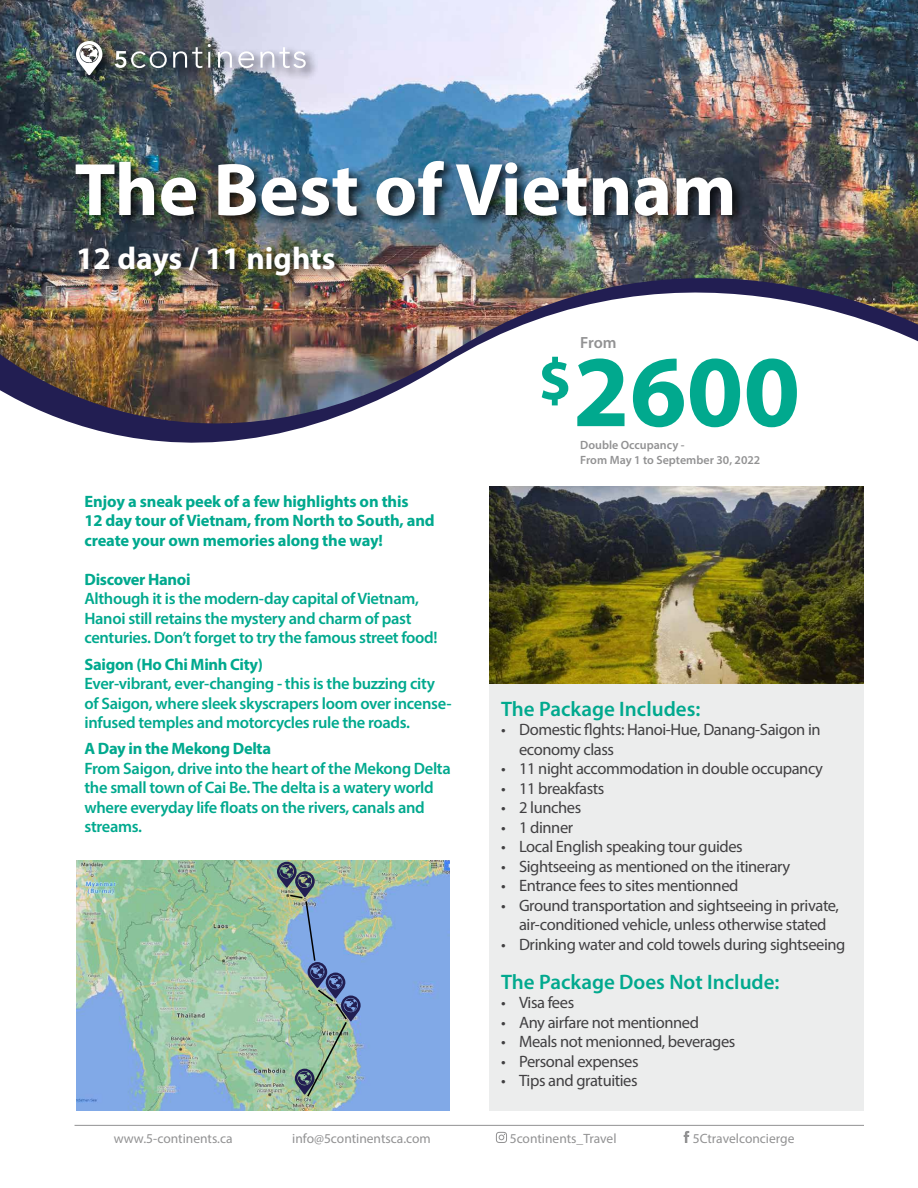
<style>
.page{position:relative;width:918px;height:1188px;background:#fff}
.page>*{position:absolute;margin:0;border:0;box-sizing:border-box;transform-origin:0 0}
.t1{font:700 102.3px "Myriad Pro";color:#01a98e}
.t2{font:700 75px "Myriad Pro";color:#fff}
.t3{font:700 31.5px "Myriad Pro";color:#fff}
.t4{font:600 21px "Myriad Pro";color:#01a98e}
.t5{font:16.5px/19.5px "Myriad Pro";letter-spacing:-.025em;color:#414042}
.t6{font:600 16.5px/19.5px "Myriad Pro";letter-spacing:-.02em;color:#01a98e}
.t7{font:700 16.5px/19.5px "Myriad Pro";letter-spacing:-.01em;color:#01a98e}
.t8{font:600 16.2px "Myriad Pro";color:#929293}
.t9{font:13.5px "Myriad Pro";color:#929293}
.t10{font:600 12px/14.4px "Myriad Pro";color:#929293}
</style>
<div class="page">
<svg style="left:79px;top:425px;width:232px;height:18px;fill:#221e52"></svg>
<img style="left:0;top:0;width:918px;height:425px">
<svg style="left:496px;top:1132px;width:11px;height:11px"></svg>
<svg style="left:684px;top:1131px;width:5px;height:12px"></svg>
<hr style="left:75px;top:1125px;width:789px;height:1px;background:#929293">
<img style="left:489px;top:486px;width:375px;height:199px">
<div style="left:489px;top:685px;width:375px;height:426px;background:#eceded"></div>
<div style="left:73px;top:157px;width:672px;height:70px;background:#000;opacity:.75"></div>
<div style="left:77px;top:243px;width:270px;height:44px;background:#000;opacity:.75"></div>
<img style="left:76px;top:860px;width:373px;height:251px">
<div style="left:73px;top:38px;width:245px;height:49px;background:#000;opacity:.75"></div>
<svg style="left:115px;top:51px;width:52px;height:17px"></svg>
<svg style="left:173px;top:44px;width:38px;height:24px"></svg>
<svg style="left:218px;top:51px;width:14px;height:17px"></svg>
<svg style="left:238px;top:51px;width:16px;height:17px"></svg>
<svg style="left:260px;top:47px;width:46px;height:21px"></svg>
<svg style="left:76px;top:41px;width:27px;height:34px"></svg>
<img style="left:277px;top:862px;width:84px;height:236px">
<h2 class="t2" style="left:75px;top:141px;width:664px">The Best of Vietnam</h2>
<h3 class="t3" style="left:76px;top:238px;width:261px">12 days / 11 nights</h3>
<p class="t8" style="left:580px;top:332px;width:38px">From</p>
<h1 class="t1" style="left:538px;top:325px;width:263px"><sup>$</sup>2600</h1>
<p class="t7" style="left:84px;top:491px;width:352px">Enjoy a sneak peek of a few highlights on this<br>12 day tour of Vietnam, from North to South, and create your own memories along the way!</p>
<p class="t7" style="left:84px;top:569px;width:108px">Discover Hanoi</p>
<p class="t6" style="left:84px;top:589px;width:355px">Although it is the modern-day capital of Vietnam,<br>Hanoi still retains the mystery and charm of past centuries. Don’t forget to try the famous street food!</p>
<p class="t7" style="left:84px;top:654px;width:180px">Saigon (Ho Chi Minh City)</p>
<p class="t6" style="left:84px;top:674px;width:369px">Ever-vibrant, ever-changing - this is the buzzing city of Saigon, where sleek skyscrapers loom over incense&shy;infused temples and motorcycles rule the roads.</p>
<p class="t7" style="left:84px;top:739px;width:188px">A Day in the Mekong Delta</p>
<p class="t6" style="left:84px;top:758px;width:368px">From Saigon, drive into the heart of the Mekong Delta the small town of Cai Be. The delta is a watery world where everyday life floats on the rivers, canals and streams.</p>
<p class="t10" style="left:580px;top:438px;width:182px">Double Occupancy -<br>From May 1 to September 30, 2022</p>
<p class="t4" style="left:501px;top:695px;width:201px">The Package Includes:</p>
<p class="t5" style="left:519px;top:720px;width:303px;text-indent:-18px">• Domestic flghts: Hanoi-Hue, Danang-Saigon in economy class</p>
<p class="t5" style="left:501px;top:759px;width:324px">• 11 night accommodation in double occupancy</p>
<p class="t5" style="left:501px;top:778px;width:105px">• 11 breakfasts</p>
<p class="t5" style="left:501px;top:798px;width:82px">• 2 lunches</p>
<p class="t5" style="left:501px;top:817px;width:74px">• 1 dinner</p>
<p class="t5" style="left:501px;top:837px;width:243px">• Local English speaking tour guides</p>
<p class="t5" style="left:501px;top:856px;width:291px">• Sightseeing as mentioned on the itinerary</p>
<p class="t5" style="left:501px;top:876px;width:239px">• Entrance fees to sites mentionned</p>
<p class="t5" style="left:501px;top:895px;width:339px;text-align:center">• Ground transportation and sightseeing in private, air-conditioned vehicle, unless otherwise stated</p>
<p class="t5" style="left:501px;top:934px;width:346px">• Drinking water and cold towels during sightseeing</p>
<p class="t4" style="left:501px;top:968px;width:280px">The Package Does Not Include:</p>
<p class="t5" style="left:501px;top:993px;width:75px">• Visa fees</p>
<p class="t5" style="left:501px;top:1012px;width:199px">• Any airfare not mentionned</p>
<p class="t5" style="left:501px;top:1032px;width:236px">• Meals not menionned, beverages</p>
<p class="t5" style="left:501px;top:1051px;width:139px">• Personal expenses</p>
<p class="t5" style="left:501px;top:1071px;width:138px">• Tips and gratuities</p>
<p class="t9" style="left:114px;top:1130px;width:120px">www.5-continents.ca</p>
<p class="t9" style="left:292px;top:1130px;width:140px">info@5continentsca.com</p>
<p class="t9" style="left:510px;top:1130px;width:108px">5continents_Travel</p>
<p class="t9" style="left:693px;top:1130px;width:103px">5Ctravelconcierge</p>
</div>
